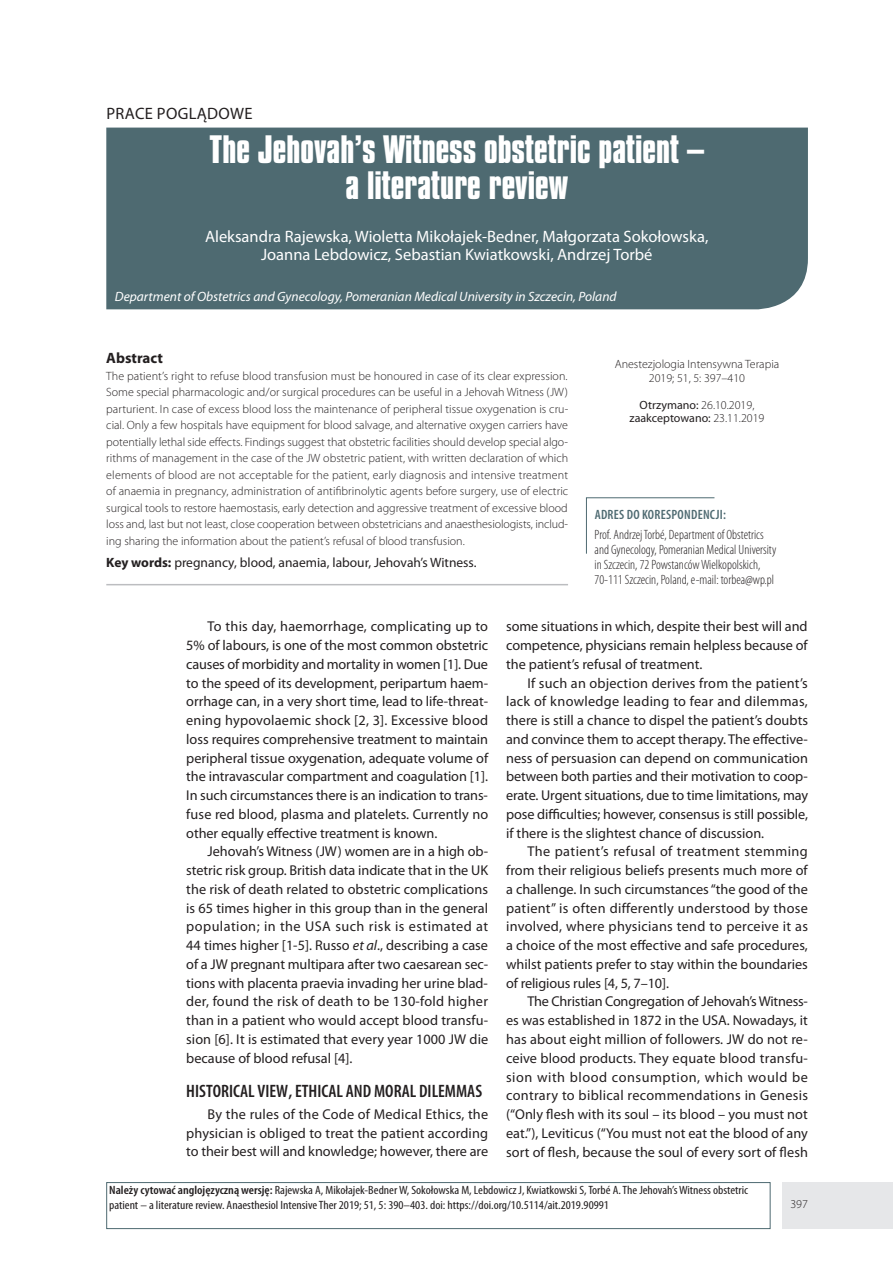
<style>
.page{position:relative;width:893px;height:1263px;background:#fff}
.page>*{position:absolute;margin:0;border:0;box-sizing:border-box;transform-origin:0 0}
.t1{font:700 33px/36px "Compacta PL";color:#fff;text-align:center}
.t2{font:600 condensed 18px "Myriad Pro";color:#231f20}
.t3{font:16.5px/18px "Myriad Pro";color:#fff;text-align:center}
.t4{font:16.5px "Myriad Pro";letter-spacing:.02em;color:#231f20}
.t5{font:700 15px "Myriad Pro";color:#231f20}
.t6{font:14.25px/18.8px "Myriad Pro";color:#231f20;text-align:justify}
.t7{font:300 condensed 13.5px/15px "Myriad Pro";color:#231f20}
.t8{font:italic 13.5px "Myriad Pro";color:#fff}
.t9{font:13.5px "Myriad Pro";color:#231f20}
.t10{font:600 condensed 13.5px "Myriad Pro";letter-spacing:.02em;color:#4e6a71}
.t11{font:300 12px/16.5px "Myriad Pro";color:#231f20;text-align:center}
.t12{font:condensed 12px/15px "Myriad Pro";color:#231f20;scale:1.1 1}
.t13{font:12px/13.5px "Myriad Pro";color:#231f20;text-align:center}
.s1{font-weight:700}
.s2{font-weight:300}
.s3{font-style:italic}
.s4{font-weight:600}
</style>
<div class="page">
<div style="left:782px;top:1182px;width:111px;height:47px;background:#e6e7e9"></div>
<div style="left:106px;top:128px;width:702px;height:181px;background:#4e6a71"></div>
<svg style="left:586px;top:497px;width:129px;height:57px"></svg>
<hr style="left:106px;top:584px;width:462px;height:1px;background:#bcbdc0">
<div style="left:106px;top:1182px;width:664px;height:47px;border:1px solid #4e6a71"></div>
<p class="t4" style="left:106px;top:103px;width:148px">PRACE POGLĄDOWE</p>
<h1 class="t1" style="left:210px;top:132px;width:496px">The Jehovah’s Witness obstetric patient – a literature review</h1>
<p class="t3" style="left:205px;top:228px;width:505px">Aleksandra Rajewska, Wioletta Mikołajek-Bedner, Małgorzata Sokołowska,<br>Joanna Lebdowicz, Sebastian Kwiatkowski, Andrzej Torbé</p>
<p class="t8" style="left:115px;top:288px;width:503px">Department of Obstetrics and Gynecology, Pomeranian Medical University in Szczecin, Poland</p>
<p class="t5" style="left:106px;top:348px;width:58px">Abstract</p>
<p class="t11" style="left:106px;top:367px;width:463px;text-align:justify">The patient’s right to refuse blood transfusion must be honoured in case of its clear expression.<br>Some special pharmacologic and/or surgical procedures can be useful in a Jehovah Witness (JW) parturient. In case of excess blood loss the maintenance of peripheral tissue oxygenation is cru&shy;cial. Only a few hospitals have equipment for blood salvage, and alternative oxygen carriers have potentially lethal side effects. Findings suggest that obstetric facilities should develop special algo&shy;rithms of management in the case of the JW obstetric patient, with written declaration of which elements of blood are not acceptable for the patient, early diagnosis and intensive treatment of anaemia in pregnancy, administration of antifibrinolytic agents before surgery, use of electric surgical tools to restore haemostasis, early detection and aggressive treatment of excessive blood loss and, last but not least, close cooperation between obstetricians and anaesthesiologists, includ&shy;ing sharing the information about the patient’s refusal of blood transfusion.</p>
<p class="t9" style="left:106px;top:554px;width:372px"><span class="s1">Key words:</span> pregnancy, blood, anaemia, labour, Jehovah’s Witness.</p>
<p class="t11" style="left:615px;top:357px;width:166px;line-height:13.5px">Anestezjologia Intensywna Terapia<br>2019; 51, 5: 397–410</p>
<p class="t13" style="left:630px;top:398px;width:136px">Otrzymano: <span class="s2">26.10.2019, </span>zaakceptowano: <span class="s2">23.11.2019</span></p>
<p class="t10" style="left:595px;top:507px;width:133px">ADRES DO KORESPONDENCJI:</p>
<p class="t7" style="left:595px;top:527px;width:183px">Prof. Andrzej Torbé, Department of Obstetrics and Gynecology, Pomeranian Medical University in Szczecin, 72 Powstanców Wielkopolskich, 70-111 Szczecin, Poland, e-mail: torbea@wp.pl</p>
<p class="t6" style="left:186px;top:617px;width:303px;text-indent:21px">To this day, haemorrhage, complicating up to 5% of labours, is one of the most common obstetric causes of morbidity and mortality in women [1]. Due to the speed of its development, peripartum haem&shy;orrhage can, in a very short time, lead to life-threat&shy;ening hypovolaemic shock [2, 3]. Excessive blood loss requires comprehensive treatment to maintain peripheral tissue oxygenation, adequate volume of the intravascular compartment and coagulation [1].<br>In such circumstances there is an indication to trans&shy;fuse red blood, plasma and platelets. Currently no other equally effective treatment is known.</p>
<p class="t6" style="left:186px;top:842px;width:303px;text-indent:21px">Jehovah’s Witness (JW) women are in a high ob&shy;stetric risk group. British data indicate that in the UK the risk of death related to obstetric complications is 65 times higher in this group than in the general population; in the USA such risk is estimated at 44 times higher [1-5]. Russo <span class="s3">et al</span>., describing a case of a JW pregnant multipara after two caesarean sec&shy;tions with placenta praevia invading her urine blad&shy;der, found the risk of death to be 130-fold higher than in a patient who would accept blood transfu&shy;sion [6]. It is estimated that every year 1000 JW die because of blood refusal [4].</p>
<p class="t2" style="left:186px;top:1080px;width:297px">HISTORICAL VIEW, ETHICAL AND MORAL DILEMMAS</p>
<p class="t6" style="left:186px;top:1104px;width:303px;text-indent:21px">By the rules of the Code of Medical Ethics, the physician is obliged to treat the patient according to their best will and knowledge; however, there are</p>
<p class="t6" style="left:506px;top:617px;width:303px">some situations in which, despite their best will and competence, physicians remain helpless because of the patient’s refusal of treatment.</p>
<p class="t6" style="left:506px;top:673px;width:303px;text-indent:21px">If such an objection derives from the patient’s lack of knowledge leading to fear and dilemmas, there is still a chance to dispel the patient’s doubts and convince them to accept therapy. The effective&shy;ness of persuasion can depend on communication between both parties and their motivation to coop&shy;erate. Urgent situations, due to time limitations, may pose difficulties; however, consensus is still possible, if there is the slightest chance of discussion.</p>
<p class="t6" style="left:506px;top:842px;width:303px;text-indent:21px">The patient’s refusal of treatment stemming from their religious beliefs presents much more of a challenge. In such circumstances “the good of the patient” is often differently understood by those involved, where physicians tend to perceive it as a choice of the most effective and safe procedures, whilst patients prefer to stay within the boundaries of religious rules [4, 5, 7–10].</p>
<p class="t6" style="left:506px;top:992px;width:303px;text-indent:21px">The Christian Congregation of Jehovah’s Witness&shy;es was established in 1872 in the USA. Nowadays, it has about eight million of followers. JW do not re&shy;ceive blood products. They equate blood transfu&shy;sion with blood consumption, which would be contrary to biblical recommendations in Genesis (“Only flesh with its soul – its blood – you must not eat.”), Leviticus (“You must not eat the blood of any sort of flesh, because the soul of every sort of flesh</p>
<p class="t12" style="left:109px;top:1182px;width:582px"><span class="s4">Należy cytować anglojęzyczną wersję:</span> Rajewska A, Mikołajek-Bedner W, Sokołowska M, Lebdowicz J, Kwiatkowski S, Torbé A. The Jehovah’s Witness obstetric patient – a literature review. Anaesthesiol Intensive Ther 2019; 51, 5: 390–403. doi: https://doi.org/10.5114/ait.2019.90991</p>
<p class="t11" style="left:790px;top:1196px;width:19px">397</p>
</div>
